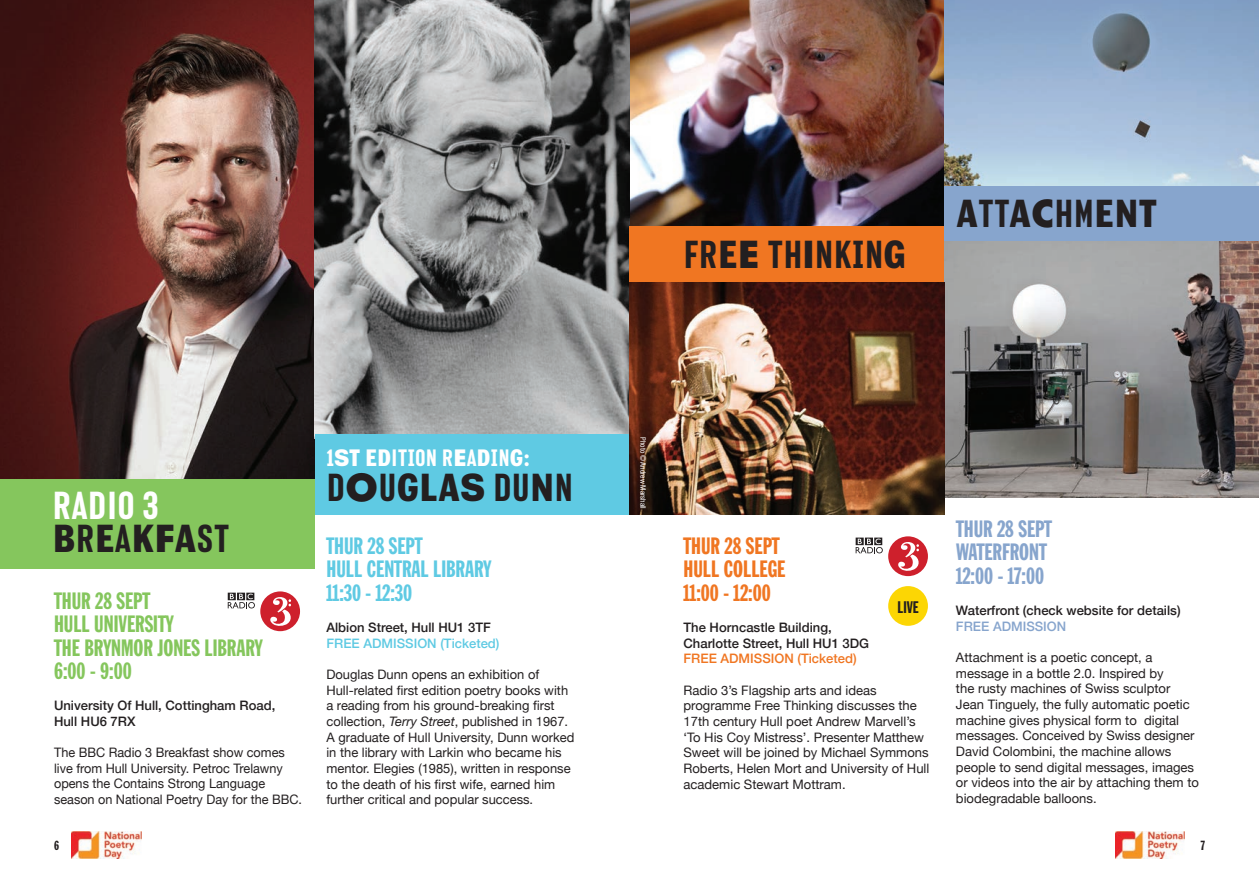
<style>
.page{position:relative;width:1259px;height:893px;background:#fff}
.page>*{position:absolute;margin:0;border:0;box-sizing:border-box;transform-origin:0 0}
.t1{font:42px "Local Gothic";color:#231f20}
.t2{font:42px "Local Gothic";color:#fff}
.t3{font:25.5px "Local Gothic";color:#fff}
.t4{font:23.25px/23.2px "Franklin Gothic Std Extra Cond";color:#85c65d}
.t5{font:23.25px/23.2px "Franklin Gothic Std Extra Cond";color:#5fcae3}
.t6{font:23.25px/23.2px "Franklin Gothic Std Extra Cond";color:#f07622}
.t7{font:23.25px/23.2px "Franklin Gothic Std Extra Cond";color:#87a5cd}
.t8{font:16.5px "Franklin Gothic Std Extra Cond";color:#231f20}
.t9{font:13.05px/15.6px "Helvetica Neue";color:#231f20}
.t10{font:500 13.05px/15.6px "Helvetica Neue";color:#231f20}
.t11{font:500 13.05px "Helvetica Neue";color:#5fcae3}
.t12{font:500 13.05px "Helvetica Neue";color:#f07622}
.t13{font:500 13.05px "Helvetica Neue";color:#87a5cd}
.t14{font:13.05px "Franklin Gothic Std Extra Cond";color:#231f20}
.t15{font:condensed 7.5px "Helvetica Neue LT Pro";color:#fff}
.s1{font-style:italic}
</style>
<div class="page">
<img style="left:629px;top:0;width:315px;height:226px">
<img style="left:944px;top:241px;width:315px;height:257px">
<img style="left:0;top:0;width:315px;height:479px">
<img style="left:315px;top:0;width:314px;height:435px">
<div style="left:0;top:479px;width:315px;height:89px;background:#85c65d"></div>
<div style="left:315px;top:435px;width:314px;height:80px;background:#5fcae3"></div>
<div style="left:944px;top:185px;width:315px;height:56px;background:#87a5cd"></div>
<div style="left:629px;top:226px;width:315px;height:56px;background:#f07622"></div>
<img style="left:629px;top:282px;width:315px;height:233px">
<img style="left:944px;top:0;width:315px;height:185px">
<svg style="left:228px;top:591px;width:72px;height:40px"></svg>
<svg style="left:855px;top:536px;width:73px;height:40px"></svg>
<img style="left:72px;top:831px;width:69px;height:27px">
<img style="left:1115px;top:831px;width:69px;height:27px">
<div style="left:888px;top:586px;width:40px;height:40px;background:#fcd604;border-radius:50%"></div>
<h1 class="t1" style="left:683px;top:230px;width:225px">FREE THINKING</h1>
<h1 class="t1" style="left:956px;top:189px;width:179px">ATTACHMENT</h1>
<h1 class="t2" style="left:52px;top:482px;width:108px">RADIO 3</h1>
<h1 class="t1" style="left:52px;top:515px;width:176px">BREAKFAST</h1>
<h3 class="t4" style="left:54px;top:590px;width:210px">THUR 28 SEPT<br>HULL UNIVERSITY<br>THE BRYNMOR JONES LIBRARY<br>6:00 - 9:00</h3>
<p class="t10" style="left:54px;top:697px;width:223px">University Of Hull, Cottingham Road,<br>Hull HU6 7RX</p>
<p class="t9" style="left:54px;top:745px;width:250px">The BBC Radio 3 Breakfast show comes live from Hull University. Petroc Trelawny opens the Contains Strong Language season on National Poetry Day for the BBC.</p>
<h2 class="t3" style="left:326px;top:443px;width:205px">1ST EDITION READING:</h2>
<h1 class="t1" style="left:326px;top:463px;width:248px">DOUGLAS DUN N</h1>
<h3 class="t5" style="left:326px;top:535px;width:166px">THUR 28 SEPT<br>HULL CENTRAL LIBRARY<br>11:30 - 12:30</h3>
<p class="t10" style="left:326px;top:618px;width:166px">Albion Street, Hull HU1 3TF</p>
<p class="t11" style="left:326px;top:632px;width:175px">FREE ADMISSION (Ticketed)</p>
<p class="t9" style="left:326px;top:667px;width:249px">Douglas Dunn opens an exhibition of Hull-related first edition poetry books with a reading from his ground-breaking first collection, <span class="s1">Terry Street</span>, published in 1967.<br>A graduate of Hull University, Dunn worked in the library with Larkin who became his mentor. Elegies (1985), written in response to the death of his first wife, earned him further critical and popular success.</p>
<p class="t15" style="left:647px;top:437px;width:73px;rotate:90deg">Photo © Andrew Marshall</p>
<h3 class="t6" style="left:683px;top:535px;width:103px">THUR 28 SEPT<br>HULL COLLEGE<br>11:00 - 12:00</h3>
<p class="t10" style="left:683px;top:618px;width:187px">The Horncastle Building,<br>Charlotte Street, Hull HU1 3DG</p>
<p class="t12" style="left:683px;top:648px;width:175px">FREE ADMISSION (Ticketed)</p>
<p class="t9" style="left:683px;top:683px;width:247px">Radio 3’s Flagship arts and ideas programme Free Thinking discusses the 17th century Hull poet Andrew Marvell’s ‘To His Coy Mistress’. Presenter Matthew Sweet will be joined by Michael Symmons Roberts, Helen Mort and University of Hull academic Stewart Mottram.</p>
<p class="t8" style="left:897px;top:598px;width:23px">LIVE</p>
<h3 class="t7" style="left:956px;top:518px;width:97px">THUR 28 SEPT<br>WATERFRONT<br>12:00 - 17:00</h3>
<p class="t10" style="left:956px;top:601px;width:226px">Waterfront (check website for details)</p>
<p class="t13" style="left:956px;top:615px;width:112px">FREE ADMISSION</p>
<p class="t9" style="left:956px;top:650px;width:244px">Attachment is a poetic concept, a message in a bottle 2.0. Inspired by<br>the rusty machines of Swiss sculptor Jean Tinguely, the fully automatic poetic machine gives physical form to digital messages. Conceived by Swiss designer David Colombini, the machine allows people to send digital messages, images or videos into the air by attaching them to biodegradable balloons.</p>
<p class="t14" style="left:54px;top:838px;width:7px">6</p>
<p class="t14" style="left:1200px;top:838px;width:6px">7</p>
</div>
